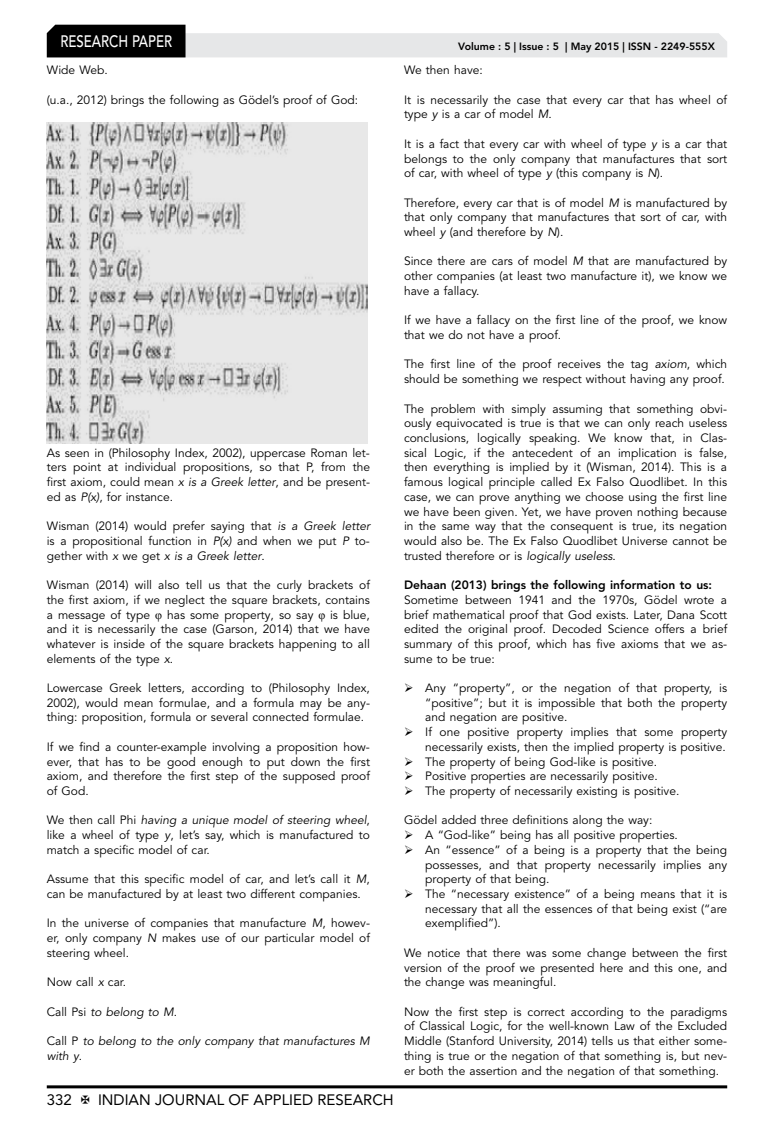
<style>
.page{position:relative;width:774px;height:1136px;background:#fff}
.page>*{position:absolute;margin:0;border:0;box-sizing:border-box;transform-origin:0 0}
.t1{font:500 16.5px "Avenir LT Std";color:#fff;scale:.8 1}
.t2{font:15px "Avenir LT Std";color:#000}
.t3{font:12px/14.7px "Avenir LT Std";color:#000;text-align:justify}
.t4{font:italic 12px/14.7px "Avenir LT Std";color:#000}
.t5{font:800 12px "Avenir LT Std";color:#000}
.t6{font:800 10.5px "Avenir LT Std";color:#000}
.s1{font-style:italic}
.s2{font-family:"Times New Roman"}
.s3{font-style:normal}
</style>
<div class="page">
<hr style="left:47px;top:1085px;width:680px;height:3px;background:#000">
<svg style="left:47px;top:25px;width:680px;height:32px"></svg>
<img style="left:47px;top:123px;width:320px;height:320px">
<h1 class="t1" style="left:60px;top:32px;width:139px">RESEARCH PAPER</h1>
<p class="t3" style="left:47px;top:63px;width:63px">Wide Web.</p>
<p class="t3" style="left:47px;top:92px;width:313px">(u.a., 2012) brings the following as Gödel’s proof of God:</p>
<p class="t3" style="left:47px;top:445px;width:325px">As seen in (Philosophy Index, 2002), uppercase Roman let&shy;ters point at individual propositions, so that P, from the first axiom, could mean <span class="s1">x is a Greek letter</span>, and be present&shy;ed as <span class="s1">P(x)</span>, for instance.</p>
<p class="t3" style="left:47px;top:519px;width:325px">Wisman (2014) would prefer saying that <span class="s1">is a Greek letter </span>is a propositional function in <span class="s1">P(x)</span> and when we put <span class="s1">P</span> to&shy;gether with <span class="s1">x</span> we get <span class="s1">x is a Greek letter</span>.</p>
<p class="t3" style="left:47px;top:578px;width:325px">Wisman (2014) will also tell us that the curly brackets of the first axiom, if we neglect the square brackets, contains a message of type <span class="s2">φ</span> has some property, so say <span class="s2">φ</span> is blue, and it is necessarily the case (Garson, 2014) that we have whatever is inside of the square brackets happening to all elements of the type <span class="s1">x</span>.</p>
<p class="t3" style="left:47px;top:680px;width:325px">Lowercase Greek letters, according to (Philosophy Index, 2002), would mean formulae, and a formula may be any&shy;thing: proposition, formula or several connected formulae.</p>
<p class="t3" style="left:47px;top:739px;width:325px">If we find a counter-example involving a proposition how&shy;ever, that has to be good enough to put down the first axiom, and therefore the first step of the supposed proof of God.</p>
<p class="t3" style="left:47px;top:813px;width:325px">We then call Phi <span class="s1">having a unique model of steering wheel</span>, like a wheel of type <span class="s1">y</span>, let’s say, which is manufactured to match a specific model of car.</p>
<p class="t3" style="left:47px;top:872px;width:325px">Assume that this specific model of car, and let’s call it <span class="s1">M</span>, can be manufactured by at least two different companies.</p>
<p class="t3" style="left:47px;top:916px;width:325px">In the universe of companies that manufacture <span class="s1">M</span>, howev&shy;er, only company <span class="s1">N</span> makes use of our particular model of steering wheel.</p>
<p class="t3" style="left:47px;top:974px;width:81px">Now call <span class="s1">x</span> car.</p>
<p class="t4" style="left:47px;top:1004px;width:132px"><span class="s3">Call Psi</span> to belong to M<span class="s3">.</span></p>
<p class="t4" style="left:47px;top:1033px;width:325px"><span class="s3">Call P</span> to belong to the only company that manufactures M with y<span class="s3">.</span></p>
<p class="t2" style="left:47px;top:1090px;width:27px">332</p>
<p class="t2" style="left:98px;top:1090px;width:297px">INDIAN JOURNAL OF APPLIED RESEARCH</p>
<p class="t6" style="left:458px;top:41px;width:258px">Volume : 5 | Issue : 5 | May 2015 | ISSN - 2249-555X</p>
<p class="t3" style="left:404px;top:63px;width:80px">We then have:</p>
<p class="t3" style="left:404px;top:92px;width:325px">It is necessarily the case that every car that has wheel of type <span class="s1">y</span> is a car of model <span class="s1">M</span>.</p>
<p class="t3" style="left:404px;top:137px;width:325px">It is a fact that every car with wheel of type <span class="s1">y</span> is a car that belongs to the only company that manufactures that sort of car, with wheel of type <span class="s1">y</span> (this company is <span class="s1">N</span>).</p>
<p class="t3" style="left:404px;top:195px;width:325px">Therefore, every car that is of model <span class="s1">M</span> is manufactured by that only company that manufactures that sort of car, with wheel <span class="s1">y</span> (and therefore by <span class="s1">N</span>).</p>
<p class="t3" style="left:404px;top:254px;width:325px">Since there are cars of model <span class="s1">M</span> that are manufactured by other companies (at least two manufacture it), we know we have a fallacy.</p>
<p class="t3" style="left:404px;top:313px;width:325px">If we have a fallacy on the first line of the proof, we know that we do not have a proof.</p>
<p class="t3" style="left:404px;top:357px;width:325px">The first line of the proof receives the tag <span class="s1">axiom</span>, which should be something we respect without having any proof.</p>
<p class="t3" style="left:404px;top:401px;width:325px">The problem with simply assuming that something obvi&shy;ously equivocated is true is that we can only reach useless conclusions, logically speaking. We know that, in Clas&shy;sical Logic, if the antecedent of an implication is false, then everything is implied by it (Wisman, 2014). This is a famous logical principle called Ex Falso Quodlibet. In this case, we can prove anything we choose using the first line we have been given. Yet, we have proven nothing because in the same way that the consequent is true, its negation would also be. The Ex Falso Quodlibet Universe cannot be trusted therefore or is <span class="s1">logically useless</span>.</p>
<p class="t5" style="left:404px;top:577px;width:310px">Dehaan (2013) brings the following information to us:</p>
<p class="t3" style="left:404px;top:592px;width:325px">Sometime between 1941 and the 1970s, Gödel wrote a brief mathematical proof that God exists. Later, Dana Scott edited the original proof. Decoded Science offers a brief summary of this proof, which has five axioms that we as&shy;sume to be true:</p>
<p class="t3" style="left:425px;top:680px;width:303px;text-indent:-21px">➢ Any “property”, or the negation of that property, is “positive”; but it is impossible that both the property and negation are positive.</p>
<p class="t3" style="left:404px;top:725px;width:325px;text-align:right">➢ If one positive property implies that some property necessarily exists, then the implied property is positive.</p>
<p class="t3" style="left:404px;top:754px;width:255px">➢ The property of being God-like is positive.</p>
<p class="t3" style="left:404px;top:769px;width:255px">➢ Positive properties are necessarily positive.</p>
<p class="t3" style="left:404px;top:783px;width:277px">➢ The property of necessarily existing is positive.</p>
<p class="t3" style="left:404px;top:813px;width:250px">Gödel added three definitions along the way:</p>
<p class="t3" style="left:404px;top:827px;width:275px">➢ A “God-like” being has all positive properties.</p>
<p class="t3" style="left:425px;top:842px;width:303px;text-indent:-21px">➢ An “essence” of a being is a property that the being possesses, and that property necessarily implies any property of that being.</p>
<p class="t3" style="left:425px;top:886px;width:303px;text-indent:-21px">➢ The “necessary existence” of a being means that it is necessary that all the essences of that being exist (“are exemplified”).</p>
<p class="t3" style="left:404px;top:945px;width:325px">We notice that there was some change between the first version of the proof we presented here and this one, and the change was meaningful.</p>
<p class="t3" style="left:404px;top:1004px;width:325px">Now the first step is correct according to the paradigms of Classical Logic, for the well-known Law of the Excluded Middle (Stanford University, 2014) tells us that either some&shy;thing is true or the negation of that something is, but nev&shy;er both the assertion and the negation of that something.</p>
</div>
